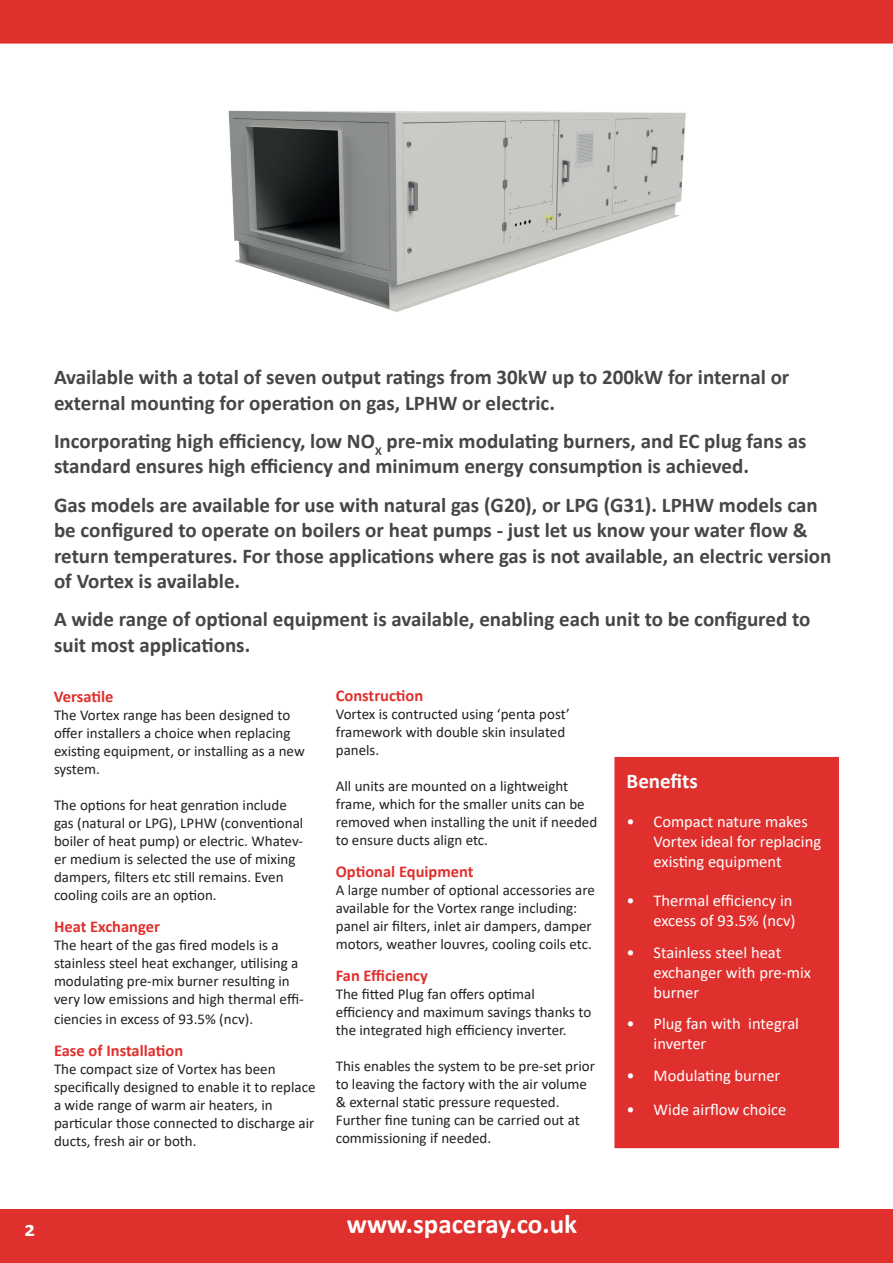
<style>
.page{position:relative;width:893px;height:1263px;background:#fff}
.page>*{position:absolute;margin:0;border:0;box-sizing:border-box;transform-origin:0 0}
.t1{font:700 27px "Calibri";color:#fff}
.t2{font:700 21px/25.2px "Calibri";color:#454647}
.t3{font:700 21px "Calibri";color:#fff}
.t4{font:16.5px/19.8px "Calibri";color:#fff}
.t5{font:700 16.5px "Calibri";color:#e0302d}
.t6{font:15px/18px "Calibri";color:#231f20}
</style>
<div class="page">
<div style="left:614px;top:757px;width:225px;height:391px;background:#e0302d;border:2px solid #e0302d"></div>
<div style="left:0;top:1209px;width:893px;height:54px;background:#e0302d"></div>
<div style="left:0;top:0;width:893px;height:44px;background:#e0302d"></div>
<img style="left:228px;top:110px;width:458px;height:202px">
<h2 class="t2" style="left:54px;top:364px;width:737px">Available with a total of seven output ratings from 30kW up to 200kW for internal or external mounting for operation on gas, LPHW or electric.</h2>
<h2 class="t2" style="left:54px;top:428px;width:754px">Incorporating high efficiency, low NO<sub>X</sub> pre-mix modulating burners, and EC plug fans as standard ensures high efficiency and minimum energy consumption is achieved.</h2>
<p class="t2" style="left:54px;top:492px;width:779px">Gas models are available for use with natural gas (G20), or LPG (G31). LPHW models can be configured to operate on boilers or heat pumps - just let us know your water flow &amp; return temperatures. For those applications where gas is not available, an electric version of Vortex is available.</p>
<h2 class="t2" style="left:54px;top:607px;width:758px">A wide range of optional equipment is available, enabling each unit to be configured to suit most applications.</h2>
<p class="t5" style="left:54px;top:685px;width:61px">Versatile</p>
<p class="t6" style="left:54px;top:706px;width:252px">The Vortex range has been designed to offer installers a choice when replacing existing equipment, or installing as a new system.</p>
<p class="t6" style="left:54px;top:796px;width:251px">The options for heat genration include gas (natural or LPG), LPHW (conventional boiler of heat pump) or electric. Whatev&shy;er medium is selected the use of mixing dampers, filters etc still remains. Even cooling coils are an option.</p>
<p class="t5" style="left:54px;top:915px;width:107px">Heat Exchanger</p>
<p class="t6" style="left:54px;top:936px;width:251px">The heart of the gas fired models is a stainless steel heat exchanger, utilising a modulating pre-mix burner resulting in very low emissions and high thermal effi-</p>
<p class="t6" style="left:54px;top:1010px;width:201px">ciencies in excess of 93.5% (ncv).</p>
<p class="t5" style="left:54px;top:1039px;width:131px">Ease of Installation</p>
<p class="t6" style="left:54px;top:1059px;width:263px">The compact size of Vortex has been specifically designed to enable it to replace a wide range of warm air heaters, in particular those connected to discharge air ducts, fresh air or both.</p>
<p class="t5" style="left:336px;top:684px;width:89px">Construction</p>
<p class="t6" style="left:336px;top:705px;width:236px">Vortex is contructed using ‘penta post’ framework with double skin insulated panels.</p>
<p class="t6" style="left:336px;top:777px;width:263px">All units are mounted on a lightweight frame, which for the smaller units can be removed when installing the unit if needed to ensure ducts align etc.</p>
<p class="t5" style="left:336px;top:860px;width:139px">Optional Equipment</p>
<p class="t6" style="left:336px;top:881px;width:261px">A large number of optional accessories are available for the Vortex range including: panel air filters, inlet air dampers, damper motors, weather louvres, cooling coils etc.</p>
<p class="t5" style="left:336px;top:964px;width:94px">Fan Efficiency</p>
<p class="t6" style="left:336px;top:984px;width:257px">The fitted Plug fan offers optimal efficiency and maximum savings thanks to the integrated high efficiency inverter.</p>
<p class="t6" style="left:336px;top:1056px;width:261px">This enables the system to be pre-set prior to leaving the factory with the air volume &amp; external static pressure requested.<br>Further fine tuning can be carried out at commissioning if needed.</p>
<h2 class="t3" style="left:24px;top:1214px;width:12px">2</h2>
<h1 class="t1" style="left:347px;top:1205px;width:232px">www.spaceray.co.uk</h1>
<h2 class="t3" style="left:627px;top:766px;width:73px">Benefits</h2>
<p class="t4" style="left:654px;top:811px;width:169px;text-indent:-27px">• Compact nature makes<br>Vortex ideal for replacing existing equipment</p>
<p class="t4" style="left:627px;top:890px;width:170px;text-align:right">• Thermal efficiency in excess of 93.5% (ncv)</p>
<p class="t4" style="left:654px;top:942px;width:159px;text-indent:-27px">• Stainless steel heat exchanger with pre-mix burner</p>
<p class="t4" style="left:654px;top:1013px;width:147px;text-indent:-27px">• Plug fan with integral inverter</p>
<p class="t4" style="left:627px;top:1065px;width:155px">• Modulating burner</p>
<p class="t4" style="left:627px;top:1099px;width:161px">• Wide airflow choice</p>
</div>
